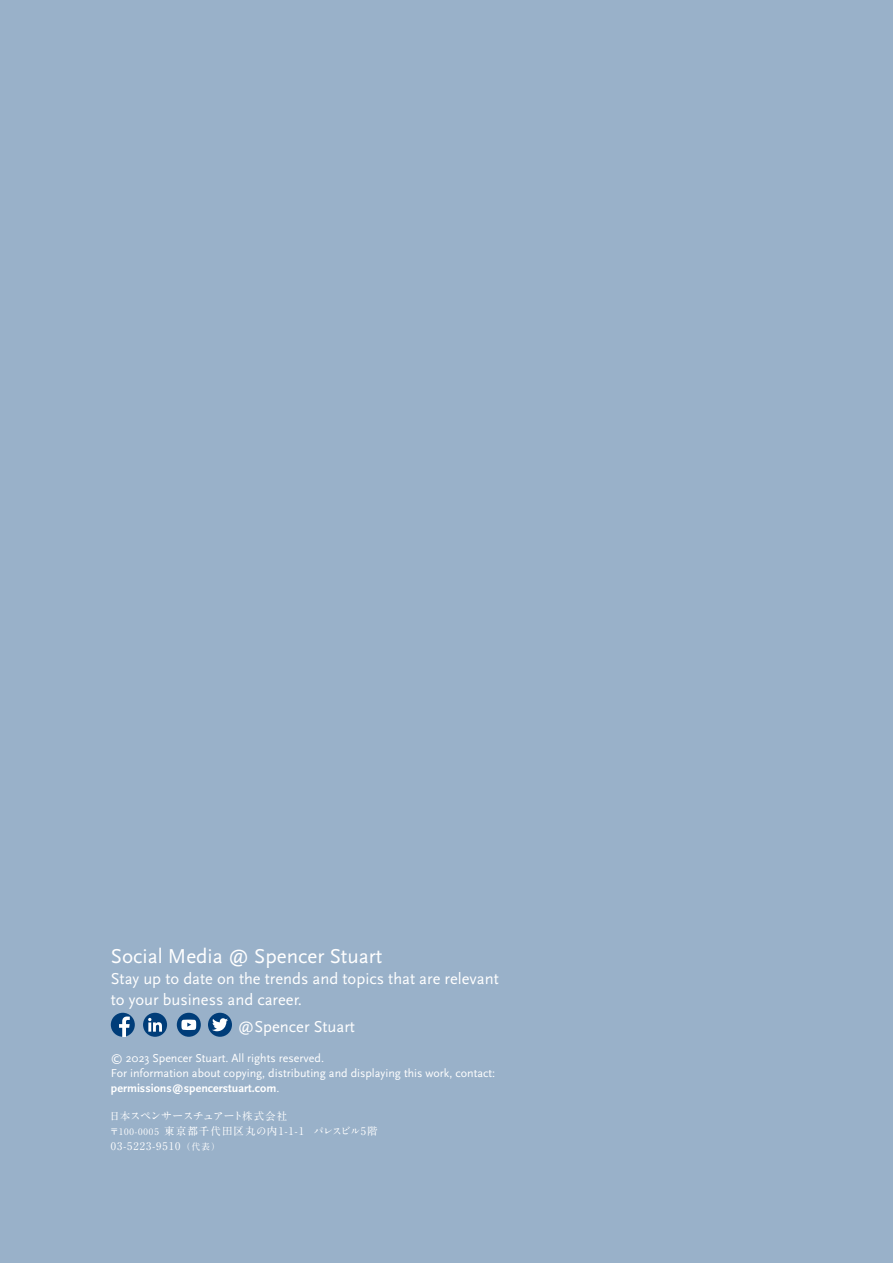
<style>
.page{position:relative;width:893px;height:1263px;background:#99b1c9}
.page>*{position:absolute;margin:0;border:0;box-sizing:border-box;transform-origin:0 0}
.t1{font:21px "Scala Sans Pro";color:#fff}
.t2{font:16.5px/21px "Scala Sans Pro";color:#fff}
.t3{font:12px/15px "Scala Sans Pro";color:#fff}
.t4{font:700 11.25px "A1 Mincho Std";letter-spacing:-.095em;color:#fff}
.t5{font:700 10.5px/15px "A1 Mincho Std";letter-spacing:.1em;color:#fff}
.s1{font-weight:700}
.s2{font-size:10.5px}
.s3{font-size:9px}
</style>
<div class="page">
<div style="left:111px;top:1013px;width:24px;height:24px;background:#003d79;border-radius:50%"></div>
<svg style="left:119px;top:1016px;width:11px;height:21px"></svg>
<div style="left:208px;top:1013px;width:24px;height:24px;background:#003d79;border-radius:50%"></div>
<svg style="left:212px;top:1018px;width:16px;height:13px"></svg>
<div style="left:143px;top:1013px;width:24px;height:24px;background:#003d79;border-radius:50%"></div>
<svg style="left:148px;top:1018px;width:14px;height:14px"></svg>
<div style="left:177px;top:1013px;width:24px;height:24px;background:#003d79;border-radius:50%"></div>
<svg style="left:181px;top:1020px;width:15px;height:10px"></svg>
<h1 class="t1" style="left:111px;top:944px;width:273px">Social Media @ Spencer Stuart</h1>
<h2 class="t2" style="left:111px;top:968px;width:390px">Stay up to date on the trends and topics that are relevant to your business and career.</h2>
<h2 class="t2" style="left:238px;top:1016px;width:119px">@Spencer Stuart</h2>
<p class="t3" style="left:111px;top:1051px;width:386px">© 2023 Spencer Stuart. All rights reserved.<br>For information about copying, distributing and displaying this work, contact: <span class="s1">permissions@spencerstuart.com</span>.</p>
<p class="t4" style="left:110px;top:1107px;width:179px"><span class="s2">日本</span>スペンサースチュアート<span class="s2">株式会社</span></p>
<p class="t5" style="left:110px;top:1122px;width:269px"><span class="s3">〒100-0005</span> 東京都千代田区丸の内1-1-1 パレスビル5階<br>03-5223-9510<span class="s3">（代表）</span></p>
</div>
